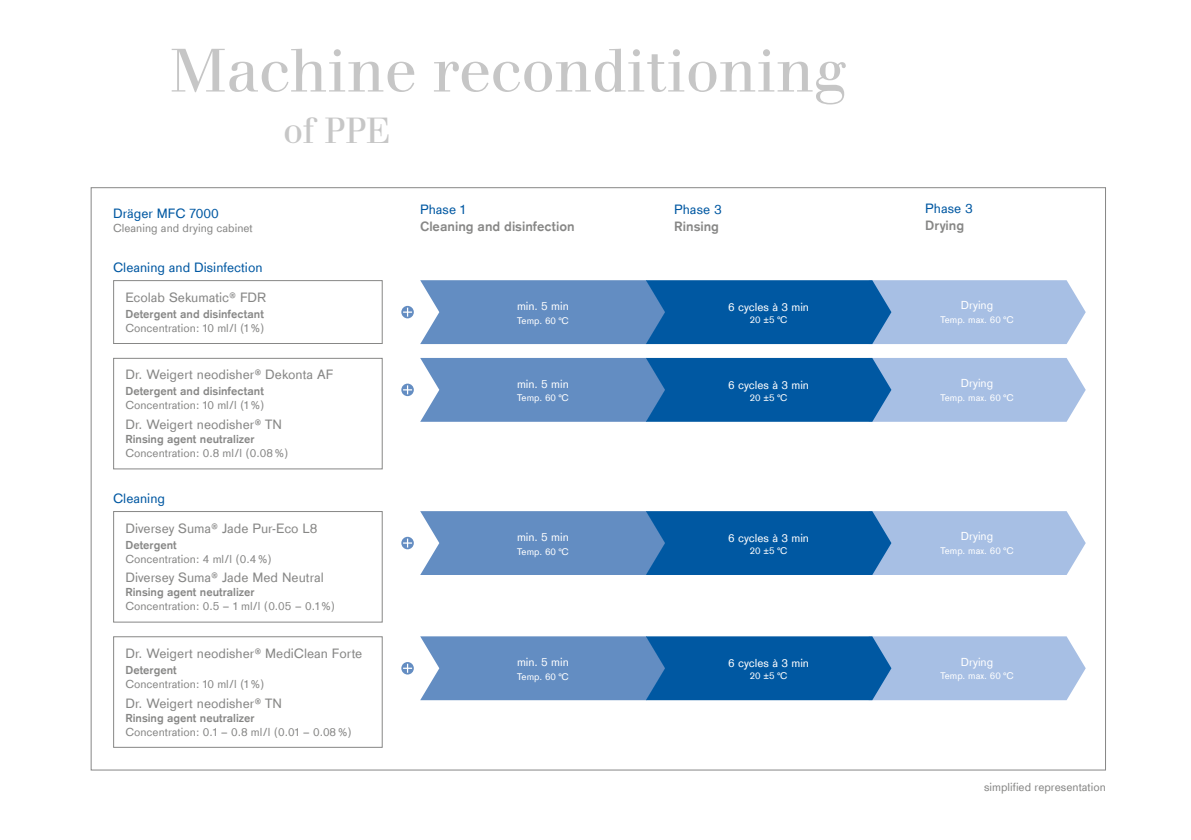
<style>
.page{position:relative;width:1191px;height:840px;background:#fff}
.page>*{position:absolute;margin:0;border:0;box-sizing:border-box;transform-origin:0 0}
.t1{font:64px "Draeger Walbaum";color:#c6c6c6}
.t2{font:38px "Draeger Walbaum";color:#c6c6c6}
.t3{font:14px "Draeger Sans Global";color:#878786}
.t4{font:14px "Draeger Sans Global";color:#0058a2}
.t5{font:700 14px "Draeger Sans Global";color:#878786}
.t6{font:12px "Draeger Sans Global";color:#878786}
.t7{font:700 12px "Draeger Sans Global";color:#878786}
.t8{font:12px "Draeger Sans Global";color:#fff}
.t9{font:10px "Draeger Sans Global";color:#fff}
</style>
<div class="page">
<svg style="left:401px;top:306px;width:13px;height:12px"></svg>
<svg style="left:401px;top:383px;width:13px;height:13px"></svg>
<svg style="left:401px;top:536px;width:13px;height:13px"></svg>
<svg style="left:401px;top:662px;width:13px;height:12px"></svg>
<svg style="left:420px;top:280px;width:665px;height:64px;background:#5a8dc2"></svg>
<svg style="left:420px;top:358px;width:665px;height:63px;background:#598cc2"></svg>
<svg style="left:420px;top:511px;width:665px;height:63px;background:#598dc2"></svg>
<svg style="left:420px;top:636px;width:665px;height:63px;background:#5a8dc3"></svg>
<div style="left:113px;top:280px;width:269px;height:64px;border:1px solid #878786"></div>
<div style="left:113px;top:358px;width:269px;height:111px;border:1px solid #878786"></div>
<div style="left:113px;top:511px;width:269px;height:111px;border:1px solid #878786"></div>
<div style="left:113px;top:636px;width:269px;height:111px;border:1px solid #878786"></div>
<h1 class="t1" style="left:170px;top:36px;width:677px">Machine reconditioning</h1>
<h2 class="t2" style="left:283px;top:110px;width:109px">of PPE</h2>
<p class="t4" style="left:113px;top:205px;width:107px">Dräger MFC 7000</p>
<p class="t6" style="left:113px;top:221px;width:141px">Cleaning and drying cabinet</p>
<p class="t4" style="left:113px;top:258px;width:151px">Cleaning and Disinfection</p>
<p class="t3" style="left:125px;top:288px;width:142px">Ecolab Sekumatic® FDR</p>
<p class="t7" style="left:125px;top:306px;width:140px">Detergent and disinfectant</p>
<p class="t6" style="left:125px;top:320px;width:140px">Concentration: 10 ml/l (1 %)</p>
<p class="t3" style="left:125px;top:366px;width:209px">Dr. Weigert neodisher® Dekonta AF</p>
<p class="t7" style="left:125px;top:384px;width:140px">Detergent and disinfectant</p>
<p class="t6" style="left:125px;top:398px;width:140px">Concentration: 10 ml/l (1 %)</p>
<p class="t3" style="left:125px;top:416px;width:158px">Dr. Weigert neodisher® TN</p>
<p class="t7" style="left:125px;top:431px;width:131px">Rinsing agent neutralizer</p>
<p class="t6" style="left:125px;top:446px;width:165px">Concentration: 0.8 ml/l (0.08 %)</p>
<p class="t4" style="left:113px;top:489px;width:53px">Cleaning</p>
<p class="t3" style="left:125px;top:519px;width:194px">Diversey Suma® Jade Pur-Eco L8</p>
<p class="t7" style="left:125px;top:537px;width:53px">Detergent</p>
<p class="t6" style="left:125px;top:551px;width:148px">Concentration: 4 ml/l (0.4 %)</p>
<p class="t3" style="left:125px;top:569px;width:200px">Diversey Suma® Jade Med Neutral</p>
<p class="t7" style="left:125px;top:585px;width:131px">Rinsing agent neutralizer</p>
<p class="t6" style="left:125px;top:599px;width:211px">Concentration: 0.5 – 1 ml/l (0.05 – 0.1 %)</p>
<p class="t3" style="left:125px;top:644px;width:238px">Dr. Weigert neodisher® MediClean Forte</p>
<p class="t7" style="left:125px;top:662px;width:53px">Detergent</p>
<p class="t6" style="left:125px;top:676px;width:140px">Concentration: 10 ml/l (1 %)</p>
<p class="t3" style="left:125px;top:694px;width:158px">Dr. Weigert neodisher® TN</p>
<p class="t7" style="left:125px;top:710px;width:131px">Rinsing agent neutralizer</p>
<p class="t6" style="left:125px;top:724px;width:228px">Concentration: 0.1 – 0.8 ml/l (0.01 – 0.08 %)</p>
<p class="t4" style="left:420px;top:201px;width:47px">Phase 1</p>
<p class="t5" style="left:420px;top:218px;width:156px">Cleaning and disinfection</p>
<p class="t8" style="left:517px;top:299px;width:53px">min. 5 min</p>
<p class="t9" style="left:517px;top:314px;width:53px">Temp. 60 °C</p>
<p class="t8" style="left:517px;top:376px;width:53px">min. 5 min</p>
<p class="t9" style="left:517px;top:392px;width:53px">Temp. 60 °C</p>
<p class="t8" style="left:517px;top:529px;width:53px">min. 5 min</p>
<p class="t9" style="left:517px;top:545px;width:53px">Temp. 60 °C</p>
<p class="t8" style="left:517px;top:654px;width:53px">min. 5 min</p>
<p class="t9" style="left:517px;top:670px;width:53px">Temp. 60 °C</p>
<p class="t4" style="left:674px;top:201px;width:49px">Phase 3</p>
<p class="t5" style="left:674px;top:218px;width:46px">Rinsing</p>
<p class="t8" style="left:728px;top:299px;width:82px">6 cycles à 3 min</p>
<p class="t9" style="left:750px;top:313px;width:39px">20 ±5 °C</p>
<p class="t8" style="left:728px;top:377px;width:82px">6 cycles à 3 min</p>
<p class="t9" style="left:750px;top:391px;width:39px">20 ±5 °C</p>
<p class="t8" style="left:728px;top:530px;width:82px">6 cycles à 3 min</p>
<p class="t9" style="left:750px;top:544px;width:39px">20 ±5 °C</p>
<p class="t8" style="left:728px;top:655px;width:82px">6 cycles à 3 min</p>
<p class="t9" style="left:750px;top:669px;width:39px">20 ±5 °C</p>
<p class="t4" style="left:925px;top:200px;width:49px">Phase 3</p>
<p class="t5" style="left:925px;top:217px;width:40px">Drying</p>
<p class="t8" style="left:960px;top:298px;width:34px">Drying</p>
<p class="t9" style="left:940px;top:313px;width:75px">Temp. max. 60 °C</p>
<p class="t8" style="left:960px;top:376px;width:34px">Drying</p>
<p class="t9" style="left:940px;top:391px;width:75px">Temp. max. 60 °C</p>
<p class="t8" style="left:960px;top:529px;width:34px">Drying</p>
<p class="t9" style="left:940px;top:544px;width:75px">Temp. max. 60 °C</p>
<p class="t8" style="left:960px;top:654px;width:34px">Drying</p>
<p class="t9" style="left:940px;top:669px;width:75px">Temp. max. 60 °C</p>
<p class="t6" style="left:984px;top:779px;width:123px">simplified representation</p>
</div>
